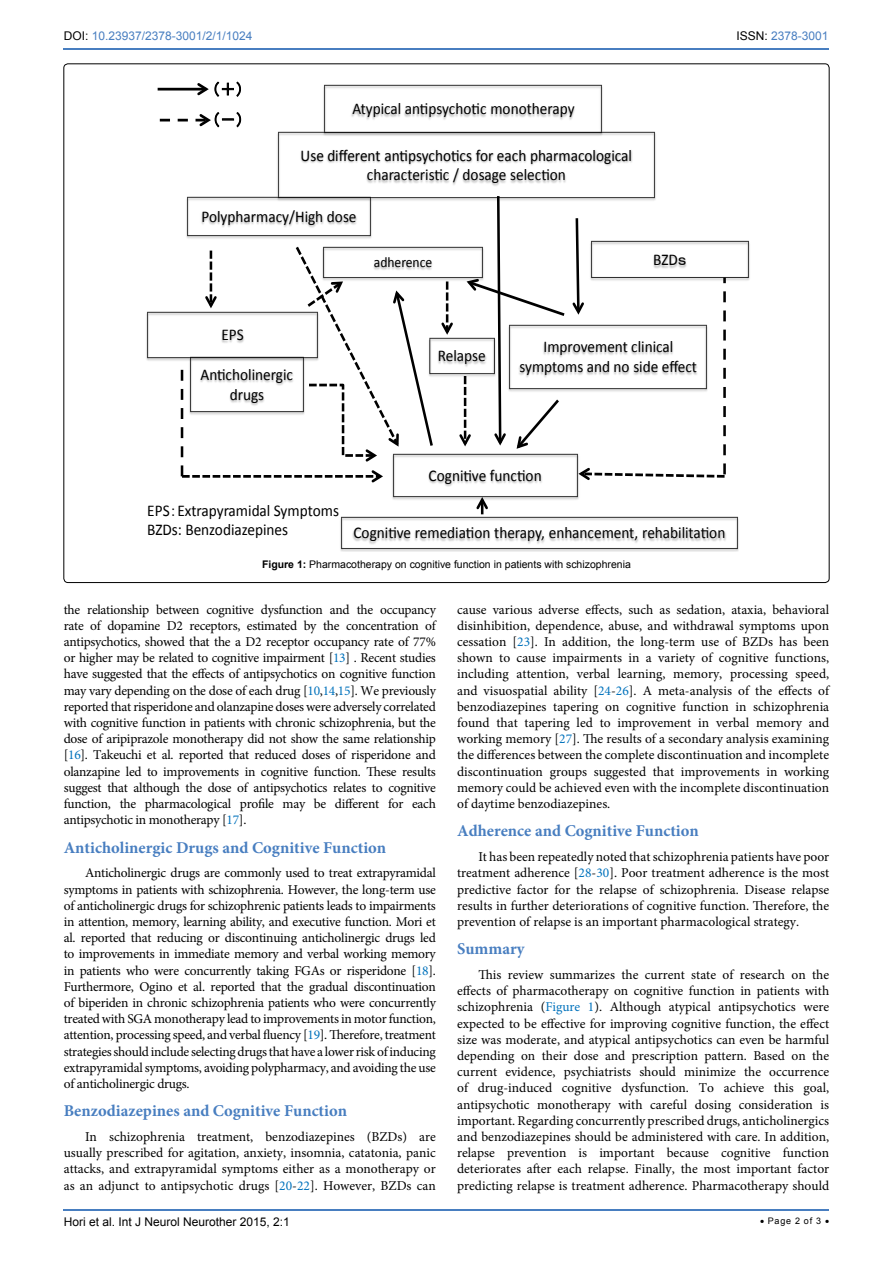
<style>
.page{position:relative;width:893px;height:1263px;background:#fff}
.page>*{position:absolute;margin:0;border:0;box-sizing:border-box;transform-origin:0 0}
.t1{font:700 16.5px "Minion Pro";color:#487ec0}
.t2{font:16.35px/19.6px "Calibri";letter-spacing:-.005em;color:#000;text-align:center;scale:.93 1}
.t3{font:16.35px/30.5px "MS P Gothic";color:#000;scale:.93 1}
.t4{font:14.7px "Calibri";letter-spacing:-.005em;color:#000;scale:.93 1}
.t5{font:13.5px/16.2px "Minion Pro";color:#000;text-align:justify}
.t6{font:12px "Arial";color:#487ec0}
.t7{font:12px "Arial";color:#000}
.t8{font:10.5px "Arial";color:#000}
.t9{font:9px "Arial";letter-spacing:.08em;color:#000}
.s1{color:#000}
.s2{font-family:"MS P Gothic"}
.s3{font-weight:700}
.s4{color:#0072bc}
</style>
<div class="page">
<hr style="left:64px;top:1209px;width:765px;height:2px;background:#487ec0">
<hr style="left:64px;top:48px;width:765px;height:2px;background:#487ec0">
<img style="left:392px;top:485px;width:187px;height:15px">
<img style="left:146px;top:311px;width:35px;height:50px">
<img style="left:727px;top:240px;width:23px;height:41px">
<img style="left:323px;top:84px;width:280px;height:47px">
<img style="left:277px;top:131px;width:379px;height:62px">
<hr style="left:158px;top:88px;width:48px;height:2px;background:#000">
<svg style="left:195px;top:81px;width:46px;height:16px"></svg>
<svg style="left:160px;top:112px;width:81px;height:16px"></svg>
<svg style="left:181px;top:193px;width:546px;height:292px"></svg>
<img style="left:340px;top:516px;width:399px;height:36px">
<svg style="left:474px;top:494px;width:16px;height:20px"></svg>
<p class="t6" style="left:64px;top:27px;width:190px"><span class="s1">DOI:</span> 10.23937/2378-3001/2/1/1024</p>
<p class="t6" style="left:736px;top:27px;width:94px"><span class="s1">ISSN:</span> 2378-3001</p>
<p class="t3" style="left:212px;top:74px;width:35px">（＋）（－）</p>
<p class="t2" style="left:352px;top:99px;width:240px">Atypical antipsychotic monotherapy</p>
<p class="t2" style="left:301px;top:146px;width:358px">Use different antipsychotics for each pharmacological characteristic / dosage selection</p>
<p class="t2" style="left:201px;top:207px;width:168px">Polypharmacy/High dose</p>
<p class="t4" style="left:374px;top:253px;width:64px">adherence</p>
<p class="t2" style="left:653px;top:250px;width:37px">BZD<span class="s2">ｓ</span></p>
<p class="t2" style="left:221px;top:325px;width:26px">EPS</p>
<p class="t2" style="left:201px;top:365px;width:101px">Anticholinergic drugs</p>
<p class="t2" style="left:438px;top:346px;width:53px">Relapse</p>
<p class="t2" style="left:519px;top:337px;width:193px">Improvement clinical symptoms and no side effect</p>
<p class="t2" style="left:429px;top:465px;width:123px">Cognitive function</p>
<p class="t2" style="left:147px;top:501px;width:208px;line-height:19.2px;text-align:left">EPS<span class="s2">：</span>Extrapyramidal Symptoms<br>BZDs: Benzodiazepines</p>
<p class="t2" style="left:353px;top:523px;width:401px">Cognitive remediation therapy, enhancement, rehabilitation</p>
<p class="t8" style="left:262px;top:557px;width:370px"><span class="s3">Figure 1:</span> Pharmacotherapy on cognitive function in patients with schizophrenia</p>
<p class="t5" style="left:64px;top:601px;width:374px">the relationship between cognitive dysfunction and the occupancy rate of dopamine D2 receptors, estimated by the concentration of antipsychotics, showed that the a D2 receptor occupancy rate of 77% or higher may be related to cognitive impairment [<span class="s4">13</span>] . Recent studies have suggested that the effects of antipsychotics on cognitive function may vary depending on the dose of each drug [<span class="s4">10</span>,<span class="s4">14</span>,<span class="s4">15</span>]. We previously reported that risperidone and olanzapine doses were adversely correlated with cognitive function in patients with chronic schizophrenia, but the dose of aripiprazole monotherapy did not show the same relationship [<span class="s4">16</span>]. Takeuchi et al. reported that reduced doses of risperidone and olanzapine led to improvements in cognitive function. These results suggest that although the dose of antipsychotics relates to cognitive function, the pharmacological profile may be different for each antipsychotic in monotherapy [<span class="s4">17</span>].</p>
<p class="t1" style="left:64px;top:836px;width:324px">Anticholinergic Drugs and Cognitive Function</p>
<p class="t5" style="left:64px;top:865px;width:374px;text-indent:21px">Anticholinergic drugs are commonly used to treat extrapyramidal symptoms in patients with schizophrenia. However, the long-term use of anticholinergic drugs for schizophrenic patients leads to impairments in attention, memory, learning ability, and executive function. Mori et al. reported that reducing or discontinuing anticholinergic drugs led to improvements in immediate memory and verbal working memory in patients who were concurrently taking FGAs or risperidone [<span class="s4">18</span>].<br>Furthermore, Ogino et al. reported that the gradual discontinuation of biperiden in chronic schizophrenia patients who were concurrently treated with SGA monotherapy lead to improvements in motor function, attention, processing speed, and verbal fluency [<span class="s4">19</span>]. Therefore, treatment strategies should include selecting drugs that have a lower risk of inducing extrapyramidal symptoms, avoiding polypharmacy, and avoiding the use of anticholinergic drugs.</p>
<p class="t1" style="left:64px;top:1099px;width:285px">Benzodiazepines and Cognitive Function</p>
<p class="t5" style="left:64px;top:1128px;width:374px;text-indent:21px">In schizophrenia treatment, benzodiazepines (BZDs) are usually prescribed for agitation, anxiety, insomnia, catatonia, panic attacks, and extrapyramidal symptoms either as a monotherapy or as an adjunct to antipsychotic drugs [<span class="s4">20</span>-<span class="s4">22</span>]. However, BZDs can</p>
<p class="t5" style="left:457px;top:601px;width:374px">cause various adverse effects, such as sedation, ataxia, behavioral disinhibition, dependence, abuse, and withdrawal symptoms upon cessation [<span class="s4">23</span>]. In addition, the long-term use of BZDs has been shown to cause impairments in a variety of cognitive functions, including attention, verbal learning, memory, processing speed, and visuospatial ability [<span class="s4">24</span>-<span class="s4">26</span>]. A meta-analysis of the effects of benzodiazepines tapering on cognitive function in schizophrenia found that tapering led to improvement in verbal memory and working memory [<span class="s4">27</span>]. The results of a secondary analysis examining the differences between the complete discontinuation and incomplete discontinuation groups suggested that improvements in working memory could be achieved even with the incomplete discontinuation of daytime benzodiazepines.</p>
<p class="t1" style="left:457px;top:819px;width:243px">Adherence and Cognitive Function</p>
<p class="t5" style="left:457px;top:849px;width:374px;text-indent:21px">It has been repeatedly noted that schizophrenia patients have poor treatment adherence [<span class="s4">28</span>-<span class="s4">30</span>]. Poor treatment adherence is the most predictive factor for the relapse of schizophrenia. Disease relapse results in further deteriorations of cognitive function. Therefore, the prevention of relapse is an important pharmacological strategy.</p>
<p class="t1" style="left:457px;top:937px;width:69px">Summary</p>
<p class="t5" style="left:457px;top:966px;width:374px;text-indent:21px">This review summarizes the current state of research on the effects of pharmacotherapy on cognitive function in patients with schizophrenia (<span class="s4">Figure 1</span>). Although atypical antipsychotics were expected to be effective for improving cognitive function, the effect size was moderate, and atypical antipsychotics can even be harmful depending on their dose and prescription pattern. Based on the current evidence, psychiatrists should minimize the occurrence of drug-induced cognitive dysfunction. To achieve this goal, antipsychotic monotherapy with careful dosing consideration is important. Regarding concurrently prescribed drugs, anticholinergics and benzodiazepines should be administered with care. In addition, relapse prevention is important because cognitive function deteriorates after each relapse. Finally, the most important factor predicting relapse is treatment adherence. Pharmacotherapy should</p>
<p class="t7" style="left:64px;top:1214px;width:228px">Hori et al. Int J Neurol Neurother 2015, 2:1</p>
<p class="t9" style="left:760px;top:1215px;width:71px">• Page 2 of 3 •</p>
</div>
